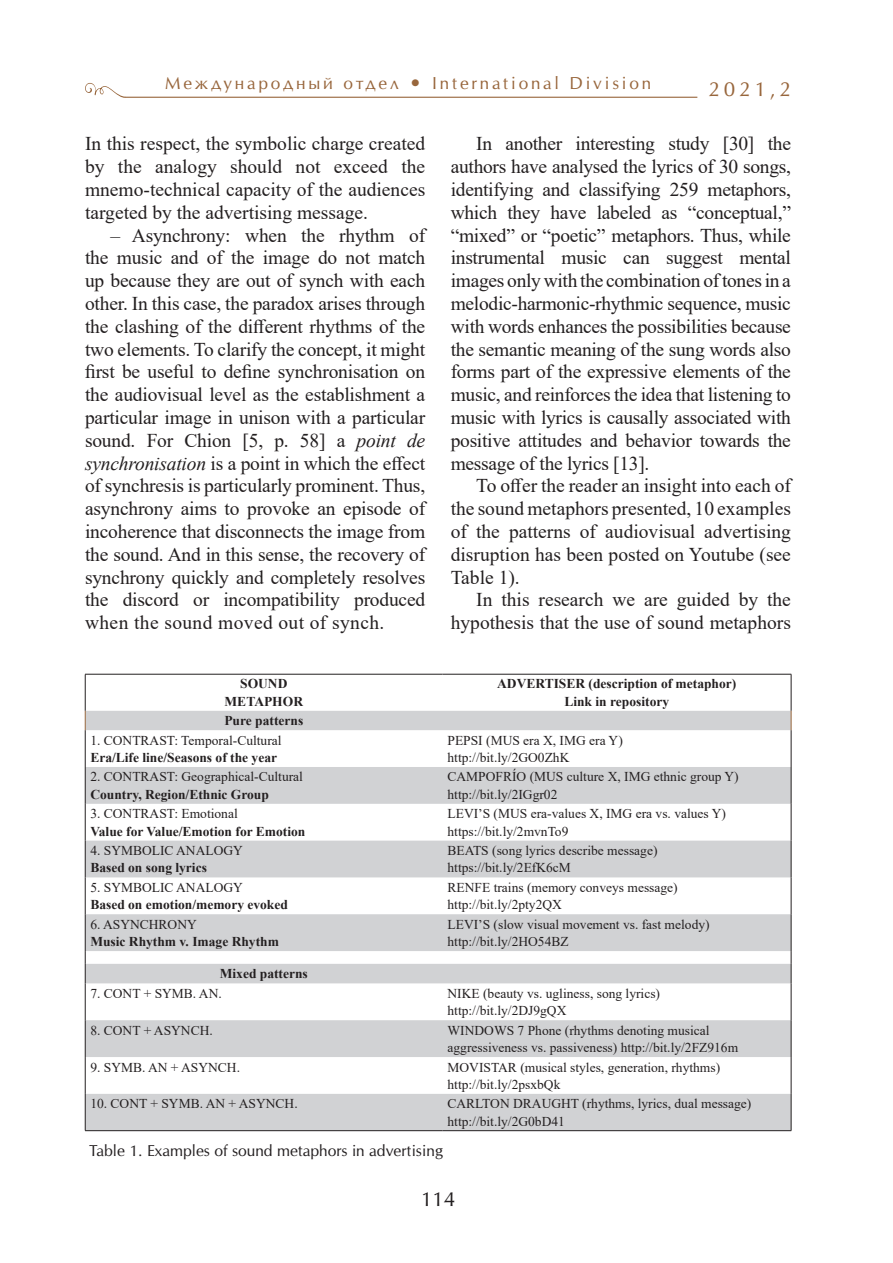
<style>
.page{position:relative;width:893px;height:1263px;background:#fff}
.page>*{position:absolute;margin:0;border:0;box-sizing:border-box;transform-origin:0 0}
.Текст_табу{font:19.5px/22.8px "Times New Roman";color:#231f20;text-align:justify}
.Текст{font:19.5px/22.8px "Times New Roman";color:#231f20;text-align:justify}
.t1{font:19.5px "Opium New C";color:#98663c}
.t2{font:19.5px "Opium New C";color:#231f20}
.t3{font:16.5px "Opium New C";letter-spacing:.17em;color:#98663c}
.Таблица_назв{font:15px "Opium New C";color:#231f20}
.Таблица{font:13.5px/17.2px "Times New Roman";color:#231f20}
.Таблица-2{font:700 13.5px "Times New Roman";color:#231f20}
.s1{font-style:italic}
</style>
<div class="page">
<hr style="left:125px;top:97px;width:572px;height:1px;background:#98663c">
<svg style="left:85px;top:83px;width:40px;height:15px"></svg>
<svg style="left:86px;top:767px;width:705px;height:363px;fill:#d1d2d4"></svg>
<hr style="left:85px;top:674px;width:357px;height:1px;background:#231f20">
<hr style="left:85px;top:674px;width:1px;height:37px;background:#231f20">
<hr style="left:442px;top:674px;width:349px;height:1px;background:#231f20">
<hr style="left:791px;top:674px;width:1px;height:37px;background:#231f20">
<hr style="left:85px;top:730px;width:1px;height:37px;background:#231f20">
<hr style="left:791px;top:730px;width:1px;height:37px;background:#231f20">
<hr style="left:85px;top:767px;width:1px;height:37px;background:#231f20">
<hr style="left:791px;top:767px;width:1px;height:37px;background:#231f20">
<hr style="left:85px;top:804px;width:1px;height:37px;background:#231f20">
<hr style="left:791px;top:804px;width:1px;height:37px;background:#231f20">
<hr style="left:85px;top:841px;width:1px;height:36px;background:#231f20">
<hr style="left:791px;top:841px;width:1px;height:36px;background:#231f20">
<hr style="left:85px;top:877px;width:1px;height:37px;background:#231f20">
<hr style="left:791px;top:877px;width:1px;height:37px;background:#231f20">
<hr style="left:85px;top:914px;width:1px;height:37px;background:#231f20">
<hr style="left:791px;top:914px;width:1px;height:37px;background:#231f20">
<svg style="left:85px;top:951px;width:1px;height:32px"></svg>
<svg style="left:791px;top:951px;width:1px;height:32px"></svg>
<hr style="left:85px;top:983px;width:1px;height:37px;background:#231f20">
<hr style="left:791px;top:983px;width:1px;height:37px;background:#231f20">
<hr style="left:85px;top:1020px;width:1px;height:37px;background:#231f20">
<hr style="left:791px;top:1020px;width:1px;height:37px;background:#231f20">
<hr style="left:85px;top:1057px;width:1px;height:37px;background:#231f20">
<hr style="left:791px;top:1057px;width:1px;height:37px;background:#231f20">
<hr style="left:85px;top:1094px;width:1px;height:36px;background:#231f20">
<hr style="left:791px;top:1094px;width:1px;height:36px;background:#231f20">
<hr style="left:85px;top:1130px;width:357px;height:1px;background:#231f20">
<hr style="left:442px;top:1130px;width:349px;height:1px;background:#231f20">
<div style="left:85px;top:711px;width:707px;height:19px;background:#d1d2d4"></div>
<p class="t3" style="left:165px;top:72px;width:488px">Международный отдел • International Division</p>
<h1 class="t1" style="left:708px;top:77px;width:84px">2021,2</h1>
<p class="Текст_табу" style="left:85px;top:132px;width:342px">In this respect, the symbolic charge created by the analogy should not exceed the mnemo-technical capacity of the audiences targeted by the advertising message.</p>
<p class="Текст_табу" style="left:85px;top:223px;width:342px;text-indent:26px">– Asynchrony: when the rhythm of the music and of the image do not match up because they are out of synch with each other. In this case, the paradox arises through the clashing of the different rhythms of the two elements. To clarify the concept, it might first be useful to define synchronisation on the audiovisual level as the establishment a particular image in unison with a particular sound. For Chion [5, p. 58] a <span class="s1">point de synchronisation</span> is a point in which the effect of synchresis is particularly prominent. Thus, asynchrony aims to provoke an episode of incoherence that disconnects the image from the sound. And in this sense, the recovery of synchrony quickly and completely resolves the discord or incompatibility produced when the sound moved out of synch.</p>
<p class="Текст" style="left:451px;top:132px;width:342px;text-indent:26px">In another interesting study [30] the authors have analysed the lyrics of 30 songs, identifying and classifying 259 metaphors, which they have labeled as “conceptual,” “mixed” or “poetic” metaphors. Thus, while instrumental music can suggest mental images only with the combination of tones in a melodic-harmonic-rhythmic sequence, music with words enhances the possibilities because the semantic meaning of the sung words also forms part of the expressive elements of the music, and reinforces the idea that listening to music with lyrics is causally associated with positive attitudes and behavior towards the message of the lyrics [13].</p>
<p class="Текст" style="left:451px;top:474px;width:342px;text-indent:26px">To offer the reader an insight into each of the sound metaphors presented, 10 examples of the patterns of audiovisual advertising disruption has been posted on Youtube (see Table 1).</p>
<p class="Текст" style="left:451px;top:588px;width:342px;text-align:right">In this research we are guided by the hypothesis that the use of sound metaphors</p>
<p class="Таблица-2" style="left:240px;top:674px;width:49px">SOUND</p>
<p class="Таблица-2" style="left:225px;top:691px;width:80px">METAPHOR</p>
<p class="Таблица-2" style="left:497px;top:674px;width:241px">ADVERTISER (description of metaphor)</p>
<p class="Таблица-2" style="left:564px;top:691px;width:106px">Link in repository</p>
<p class="Таблица-2" style="left:224px;top:711px;width:80px">Pure patterns</p>
<p class="Таблица" style="left:90px;top:731px;width:193px">1. CONTRAST: Temporal-Cultural</p>
<p class="Таблица-2" style="left:90px;top:748px;width:188px">Era/Life line/Seasons of the year</p>
<p class="Таблица" style="left:447px;top:731px;width:177px">PEPSI (MUS era X, IMG era Y)</p>
<p class="Таблица" style="left:447px;top:748px;width:123px">http://bit.ly/2GO0ZhK</p>
<p class="Таблица" style="left:90px;top:768px;width:214px">2. CONTRAST: Geographical-Cultural</p>
<p class="Таблица-2" style="left:90px;top:784px;width:180px">Country, Region/Ethnic Group</p>
<p class="Таблица" style="left:447px;top:768px;width:293px">CAMPOFRÍO (MUS culture X, IMG ethnic group Y)</p>
<p class="Таблица" style="left:447px;top:785px;width:111px">http://bit.ly/2IGgr02</p>
<p class="Таблица" style="left:90px;top:805px;width:149px">3. CONTRAST: Emotional</p>
<p class="Таблица-2" style="left:90px;top:821px;width:217px">Value for Value/Emotion for Emotion</p>
<p class="Таблица" style="left:447px;top:805px;width:280px">LEVI’S (MUS era-values X, IMG era vs. values Y)</p>
<p class="Таблица" style="left:447px;top:822px;width:122px">https://bit.ly/2mvnTo9</p>
<p class="Таблица" style="left:90px;top:841px;width:154px">4. SYMBOLIC ANALOGY</p>
<p class="Таблица-2" style="left:90px;top:858px;width:118px">Based on song lyrics</p>
<p class="Таблица" style="left:447px;top:841px;width:211px">BEATS (song lyrics describe message)</p>
<p class="Таблица" style="left:447px;top:859px;width:125px">https://bit.ly/2EfK6cM</p>
<p class="Таблица" style="left:90px;top:878px;width:154px">5. SYMBOLIC ANALOGY</p>
<p class="Таблица-2" style="left:90px;top:895px;width:199px">Based on emotion/memory evoked</p>
<p class="Таблица" style="left:447px;top:878px;width:232px">RENFE trains (memory conveys message)</p>
<p class="Таблица" style="left:447px;top:895px;width:116px">http://bit.ly/2pty2QX</p>
<p class="Таблица" style="left:90px;top:915px;width:108px">6. ASYNCHRONY</p>
<p class="Таблица-2" style="left:90px;top:932px;width:190px">Music Rhythm v. Image Rhythm</p>
<p class="Таблица" style="left:447px;top:915px;width:264px">LEVI’S (slow visual movement vs. fast melody)</p>
<p class="Таблица" style="left:447px;top:932px;width:123px">http://bit.ly/2HO54BZ</p>
<p class="Таблица-2" style="left:220px;top:964px;width:90px">Mixed patterns</p>
<p class="Таблица" style="left:90px;top:984px;width:133px">7. CONT + SYMB. AN.</p>
<p class="Таблица" style="left:447px;top:984px;width:214px">NIKE (beauty vs. ugliness, song lyrics)</p>
<p class="Таблица" style="left:447px;top:1001px;width:120px">http://bit.ly/2DJ9gQX</p>
<p class="Таблица" style="left:90px;top:1021px;width:124px">8. CONT + ASYNCH.</p>
<p class="Таблица" style="left:447px;top:1021px;width:292px">WINDOWS 7 Phone (rhythms denoting musical aggressiveness vs. passiveness) http://bit.ly/2FZ916m</p>
<p class="Таблица" style="left:90px;top:1058px;width:151px">9. SYMB. AN + ASYNCH.</p>
<p class="Таблица" style="left:447px;top:1058px;width:274px">MOVISTAR (musical styles, generation, rhythms)</p>
<p class="Таблица" style="left:447px;top:1075px;width:114px">http://bit.ly/2psxbQk</p>
<p class="Таблица" style="left:90px;top:1095px;width:209px">10. CONT + SYMB. AN + ASYNCH.</p>
<p class="Таблица" style="left:447px;top:1095px;width:305px">CARLTON DRAUGHT (rhythms, lyrics, dual message)</p>
<p class="Таблица" style="left:447px;top:1112px;width:119px">http://bit.ly/2G0bD41</p>
<p class="Таблица_назв" style="left:89px;top:1141px;width:355px">Table 1. Examples of sound metaphors in advertising</p>
<h1 class="t2" style="left:421px;top:1187px;width:36px">114</h1>
</div>
